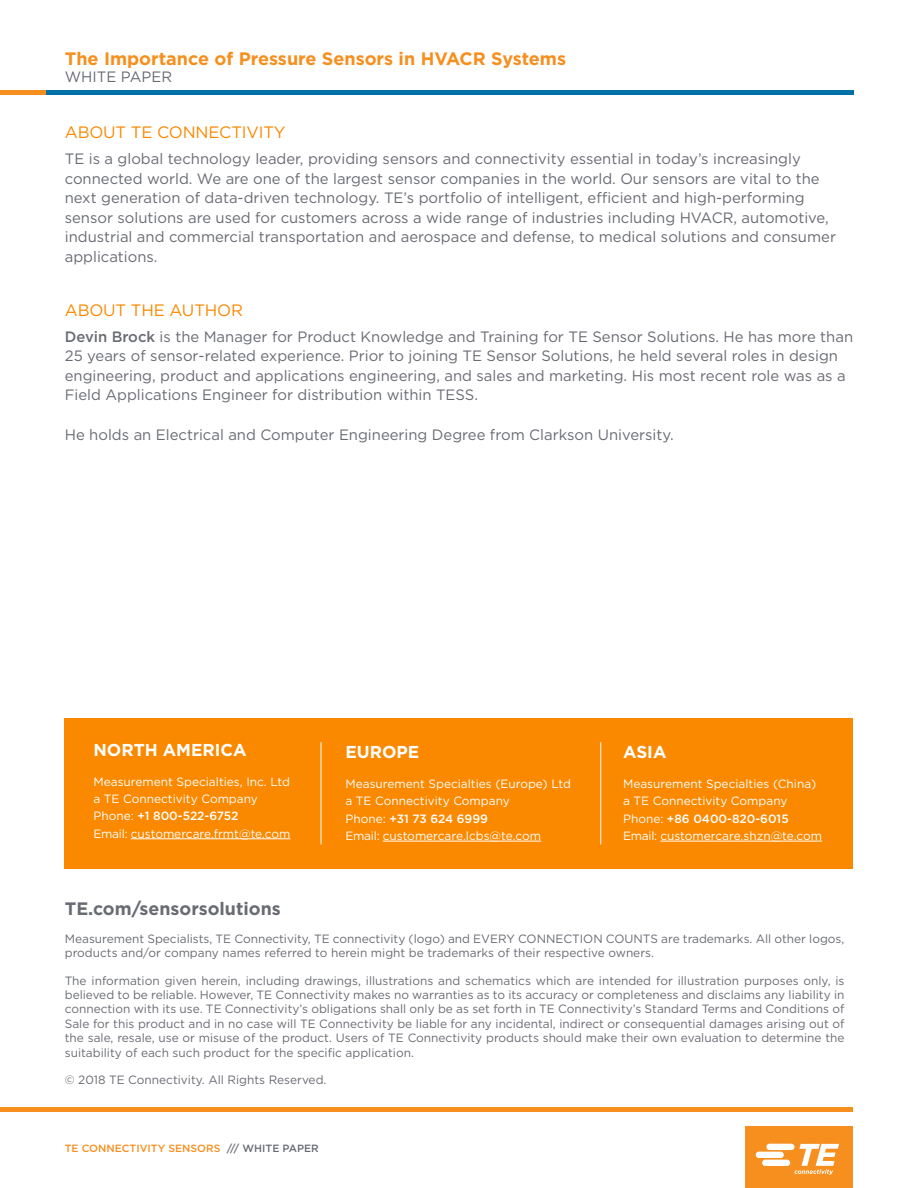
<style>
.page{position:relative;width:918px;height:1188px;background:#fff}
.page>*{position:absolute;margin:0;border:0;box-sizing:border-box;transform-origin:0 0}
.t1{font:700 18px "Gotham";color:#f68f1e}
.t2{font:700 18px "Gotham";color:#696b73}
.Body_Text{font:700 17.25px "Gotham";color:#fff}
.Head_Level_1{font:16.5px "Gotham";letter-spacing:-.01em;color:#fa8900}
.Body_Text-2{font:15px/19.5px "Gotham";color:#696b73}
.t3{font:12px/14.4px "Gotham";color:#696b73}
.Body_Text-3{font:12px "Gotham";color:#fff}
.Body_Text-4{font:500 12px "Gotham";color:#fff}
.t4{font:500 10.5px "Gotham";color:#f68f1e}
.s1{font-weight:500}
.s2{font-weight:400}
.s3{color:#696b73}
</style>
<div class="page">
<div style="left:745px;top:1126px;width:108px;height:62px;background:#f68f1e"></div>
<svg style="left:756px;top:1144px;width:83px;height:31px"></svg>
<hr style="left:0;top:1107px;width:853px;height:4px;background:#f68f1e">
<hr style="left:0;top:91px;width:47px;height:4px;background:#f68f1e">
<hr style="left:46px;top:91px;width:807px;height:4px;background:#0071a7">
<div style="left:65px;top:718px;width:788px;height:150px;background:#fa8900"></div>
<hr style="left:131px;top:839px;width:159px;height:1px;background:#fff">
<hr style="left:383px;top:841px;width:158px;height:1px;background:#fff">
<hr style="left:660px;top:841px;width:162px;height:1px;background:#fff">
<hr style="left:321px;top:742px;width:1px;height:102px;background:#fff">
<hr style="left:600px;top:742px;width:1px;height:102px;background:#fff">
<h1 class="t1" style="left:65px;top:46px;width:503px">The Importance of Pressure Sensors in HVACR Systems</h1>
<p class="Body_Text-2" style="left:65px;top:67px;width:109px">WHITE PAPER</p>
<p class="Head_Level_1" style="left:65px;top:122px;width:222px">ABOUT TE CONNECTIVITY</p>
<p class="Body_Text-2" style="left:65px;top:149px;width:773px">TE is a global technology leader, providing sensors and connectivity essential in today’s increasingly connected world. We are one of the largest sensor companies in the world. Our sensors are vital to the next generation of data-driven technology. TE’s portfolio of intelligent, efficient and high-performing sensor solutions are used for customers across a wide range of industries including HVACR, automotive, industrial and commercial transportation and aerospace and defense, to medical solutions and consumer applications.</p>
<p class="Head_Level_1" style="left:65px;top:299px;width:180px">ABOUT THE AUTHOR</p>
<p class="Body_Text-2" style="left:65px;top:326px;width:790px"><span class="s1">Devin Brock</span> is the Manager for Product Knowledge and Training for TE Sensor Solutions. He has more than 25 years of sensor-related experience. Prior to joining TE Sensor Solutions, he held several roles in design engineering, product and applications engineering, and sales and marketing. His most recent role was as a Field Applications Engineer for distribution within TESS.</p>
<p class="Body_Text-2" style="left:65px;top:425px;width:610px">He holds an Electrical and Computer Engineering Degree from Clarkson University.</p>
<p class="Body_Text" style="left:94px;top:738px;width:155px">NORTH AMERICA</p>
<p class="Body_Text-3" style="left:94px;top:774px;width:198px">Measurement Specialties, Inc. Ltd</p>
<p class="Body_Text-3" style="left:94px;top:791px;width:166px">a TE Connectivity Company</p>
<p class="Body_Text-4" style="left:94px;top:808px;width:146px"><span class="s2">Phone:</span> +1 800-522-6752</p>
<p class="Body_Text-3" style="left:94px;top:826px;width:198px">Email: customercare.frmt@te.com</p>
<p class="Body_Text" style="left:345px;top:741px;width:75px">EUROPE</p>
<p class="Body_Text-3" style="left:345px;top:776px;width:227px">Measurement Specialties (Europe) Ltd</p>
<p class="Body_Text-3" style="left:345px;top:794px;width:166px">a TE Connectivity Company</p>
<p class="Body_Text-4" style="left:345px;top:811px;width:144px"><span class="s2">Phone:</span> +31 73 624 6999</p>
<p class="Body_Text-3" style="left:345px;top:828px;width:197px">Email: customercare.lcbs@te.com</p>
<p class="Body_Text" style="left:623px;top:741px;width:45px">ASIA</p>
<p class="Body_Text-3" style="left:623px;top:776px;width:195px">Measurement Specialties (China)</p>
<p class="Body_Text-3" style="left:623px;top:794px;width:166px">a TE Connectivity Company</p>
<p class="Body_Text-4" style="left:623px;top:811px;width:167px"><span class="s2">Phone:</span> +86 0400-820-6015</p>
<p class="Body_Text-3" style="left:623px;top:828px;width:201px">Email: customercare.shzn@te.com</p>
<h1 class="t2" style="left:65px;top:897px;width:217px">TE.com/sensorsolutions</h1>
<p class="t3" style="left:65px;top:931px;width:781px">Measurement Specialists, TE Connectivity, TE connectivity (logo) and EVERY CONNECTION COUNTS are trademarks. All other logos, products and/or company names referred to herein might be trademarks of their respective owners.</p>
<p class="t3" style="left:65px;top:973px;width:781px;text-align:justify">The information given herein, including drawings, illustrations and schematics which are intended for illustration purposes only, is believed to be reliable. However, TE Connectivity makes no warranties as to its accuracy or completeness and disclaims any liability in connection with its use. TE Connectivity’s obligations shall only be as set forth in TE Connectivity’s Standard Terms and Conditions of Sale for this product and in no case will TE Connectivity be liable for any incidental, indirect or consequential damages arising out of the sale, resale, use or misuse of the product. Users of TE Connectivity products should make their own evaluation to determine the suitability of each such product for the specific application.</p>
<p class="t3" style="left:65px;top:1072px;width:263px">© 2018 TE Connectivity. All Rights Reserved.</p>
<p class="t4" style="left:65px;top:1141px;width:255px">TE CONNECTIVITY SENSORS <span class="s3">/// WHITE PAPER</span></p>
</div>
